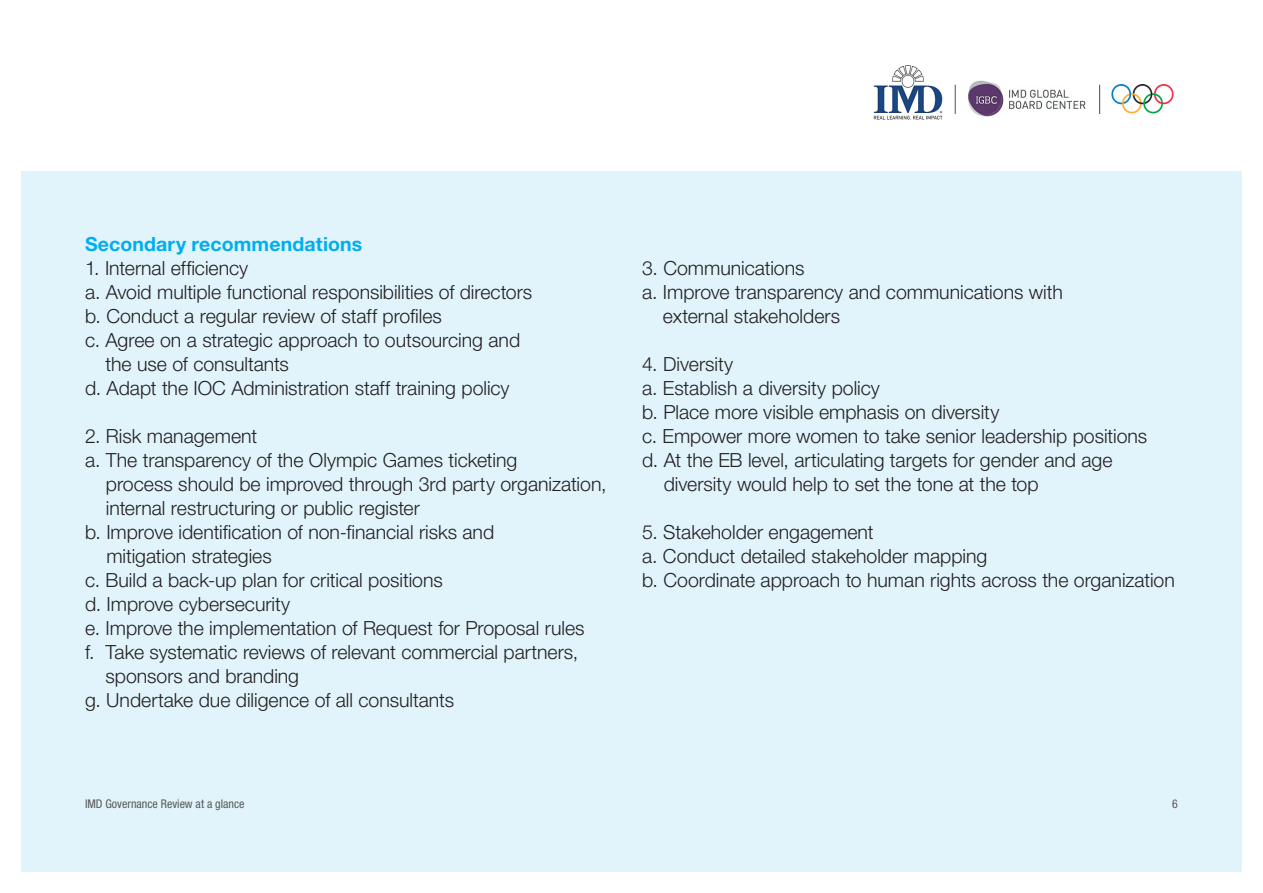
<style>
.page{position:relative;width:1263px;height:893px;background:#fff}
.page>*{position:absolute;margin:0;border:0;box-sizing:border-box;transform-origin:0 0}
.t1{font:300 19.5px/24px "Helvetica Neue LT Pro";color:#231f20}
.t2{font:700 19.5px "Helvetica Neue LT Pro";letter-spacing:.005em;color:#00aeef}
.t3{font:condensed 12px "Helvetica Neue LT Pro";color:#57585a}
</style>
<div class="page">
<div style="left:21px;top:171px;width:1221px;height:701px;background:#e1f4fc"></div>
<img style="left:873px;top:65px;width:213px;height:55px">
<img style="left:1099px;top:84px;width:2px;height:30px">
<img style="left:1111px;top:85px;width:63px;height:29px">
<p class="t2" style="left:85px;top:232px;width:279px">Secondary recommendations</p>
<p class="t1" style="left:85px;top:256px;width:165px">1. Internal efficiency</p>
<p class="t1" style="left:85px;top:280px;width:449px">a. Avoid multiple functional responsibilities of directors</p>
<p class="t1" style="left:85px;top:304px;width:358px">b. Conduct a regular review of staff profiles</p>
<p class="t1" style="left:106px;top:328px;width:416px;text-indent:-21px">c. Agree on a strategic approach to outsourcing and the use of consultants</p>
<p class="t1" style="left:85px;top:376px;width:426px">d. Adapt the IOC Administration staff training policy</p>
<p class="t1" style="left:85px;top:424px;width:174px">2. Risk management</p>
<p class="t1" style="left:106px;top:448px;width:502px;text-indent:-21px">a. The transparency of the Olympic Games ticketing<br>process should be improved through 3rd party organization, internal restructuring or public register</p>
<p class="t1" style="left:106px;top:520px;width:389px;text-indent:-21px">b. Improve identification of non-financial risks and mitigation strategies</p>
<p class="t1" style="left:85px;top:568px;width:359px">c. Build a back-up plan for critical positions</p>
<p class="t1" style="left:85px;top:592px;width:207px">d. Improve cybersecurity</p>
<p class="t1" style="left:85px;top:616px;width:501px">e. Improve the implementation of Request for Proposal rules</p>
<p class="t1" style="left:105px;top:640px;width:474px;text-indent:-20px">f. Take systematic reviews of relevant commercial partners, sponsors and branding</p>
<p class="t1" style="left:85px;top:688px;width:371px">g. Undertake due diligence of all consultants</p>
<p class="t1" style="left:642px;top:256px;width:164px">3. Communications</p>
<p class="t1" style="left:663px;top:280px;width:401px;text-indent:-21px">a. Improve transparency and communications with external stakeholders</p>
<p class="t1" style="left:642px;top:352px;width:93px">4. Diversity</p>
<p class="t1" style="left:642px;top:376px;width:239px">a. Establish a diversity policy</p>
<p class="t1" style="left:642px;top:400px;width:359px">b. Place more visible emphasis on diversity</p>
<p class="t1" style="left:642px;top:424px;width:507px">c. Empower more women to take senior leadership positions</p>
<p class="t1" style="left:664px;top:448px;width:450px;text-indent:-22px">d. At the EB level, articulating targets for gender and age diversity would help to set the tone at the top</p>
<p class="t1" style="left:642px;top:520px;width:233px">5. Stakeholder engagement</p>
<p class="t1" style="left:642px;top:544px;width:347px">a. Conduct detailed stakeholder mapping</p>
<p class="t1" style="left:642px;top:568px;width:534px">b. Coordinate approach to human rights across the organization</p>
<p class="t3" style="left:85px;top:797px;width:161px">IMD Governance Review at a glance</p>
<p class="t3" style="left:1172px;top:797px;width:7px">6</p>
</div>
